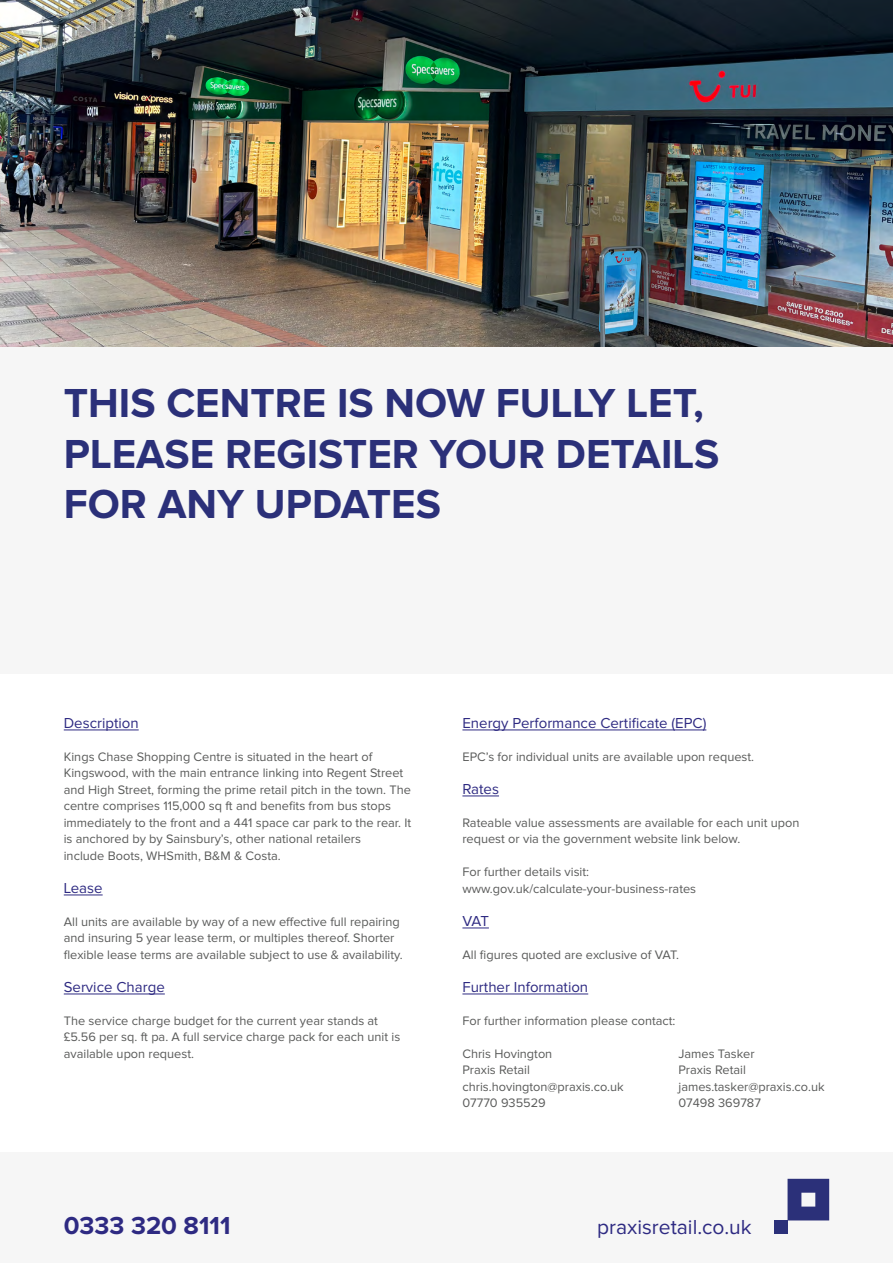
<style>
.page{position:relative;width:893px;height:1263px;background:#fff}
.page>*{position:absolute;margin:0;border:0;box-sizing:border-box;transform-origin:0 0}
.t1{font:700 42px/50.4px "Proxima Nova";color:#2b3079}
.t2{font:700 25.5px "Proxima Nova";color:#2e2a82}
.t3{font:21px "Proxima Nova";color:#2e2a82}
.t4{font:15px "Proxima Nova";color:#2e2a82}
.t5{font:12.75px/16.5px "Proxima Nova";color:#5a5b5a}
</style>
<div class="page">
<div style="left:0;top:1152px;width:893px;height:111px;background:#f6f6f6"></div>
<div style="left:0;top:347px;width:893px;height:326px;background:#f6f6f6"></div>
<img style="left:0;top:0;width:893px;height:347px">
<hr style="left:64px;top:730px;width:75px;height:1px;background:#2e2a82">
<hr style="left:64px;top:895px;width:39px;height:1px;background:#2e2a82">
<hr style="left:64px;top:994px;width:101px;height:1px;background:#2e2a82">
<hr style="left:462px;top:730px;width:244px;height:1px;background:#2e2a82">
<hr style="left:462px;top:796px;width:37px;height:1px;background:#2e2a82">
<svg style="left:462px;top:928px;width:27px;height:1px"></svg>
<hr style="left:462px;top:994px;width:126px;height:1px;background:#2e2a82">
<svg style="left:787px;top:1179px;width:42px;height:41px;background:#444888"></svg>
<div style="left:774px;top:1220px;width:13px;height:14px;background:#2b3079"></div>
<h1 class="t1" style="left:64px;top:379px;width:657px">THIS CENTRE IS NOW FULLY LET,<br>PLEASE REGISTER YOUR DETAILS<br>FOR ANY UPDATES</h1>
<p class="t4" style="left:64px;top:715px;width:76px">Description</p>
<p class="t5" style="left:64px;top:749px;width:349px">Kings Chase Shopping Centre is situated in the heart of Kingswood, with the main entrance linking into Regent Street and High Street, forming the prime retail pitch in the town. The centre comprises 115,000 sq ft and benefits from bus stops immediately to the front and a 441 space car park to the rear. It is anchored by by Sainsbury’s, other national retailers<br>include Boots, WHSmith, B&amp;M &amp; Costa.</p>
<p class="t4" style="left:64px;top:880px;width:40px">Lease</p>
<p class="t5" style="left:64px;top:914px;width:340px">All units are available by way of a new effective full repairing and insuring 5 year lease term, or multiples thereof. Shorter flexible lease terms are available subject to use &amp; availability.</p>
<p class="t4" style="left:64px;top:979px;width:103px">Service Charge</p>
<p class="t5" style="left:64px;top:1013px;width:338px">The service charge budget for the current year stands at £5.56 per sq. ft pa. A full service charge pack for each unit is available upon request.</p>
<p class="t4" style="left:462px;top:715px;width:245px">Energy Performance Certificate (EPC)</p>
<p class="t5" style="left:462px;top:749px;width:293px">EPC’s for individual units are available upon request.</p>
<p class="t4" style="left:462px;top:781px;width:38px">Rates</p>
<p class="t5" style="left:462px;top:815px;width:338px">Rateable value assessments are available for each unit upon request or via the government website link below.</p>
<p class="t5" style="left:462px;top:864px;width:235px">For further details visit: www.gov.uk/calculate-your-business-rates</p>
<p class="t4" style="left:462px;top:913px;width:28px">VAT</p>
<p class="t5" style="left:462px;top:947px;width:218px">All figures quoted are exclusive of VAT.</p>
<p class="t4" style="left:462px;top:979px;width:127px">Further Information</p>
<p class="t5" style="left:462px;top:1013px;width:215px">For further information please contact:</p>
<p class="t5" style="left:462px;top:1046px;width:91px">Chris Hovington</p>
<p class="t5" style="left:678px;top:1046px;width:78px">James Tasker</p>
<p class="t5" style="left:462px;top:1062px;width:69px">Praxis Retail</p>
<p class="t5" style="left:678px;top:1062px;width:69px">Praxis Retail</p>
<p class="t5" style="left:462px;top:1079px;width:163px">chris.hovington@praxis.co.uk</p>
<p class="t5" style="left:678px;top:1079px;width:148px">james.tasker@praxis.co.uk</p>
<p class="t5" style="left:462px;top:1095px;width:85px">07770 935529</p>
<p class="t5" style="left:678px;top:1095px;width:84px">07498 369787</p>
<h2 class="t2" style="left:64px;top:1211px;width:168px">0333 320 8111</h2>
<h3 class="t3" style="left:597px;top:1216px;width:156px">praxisretail.co.uk</h3>
</div>
